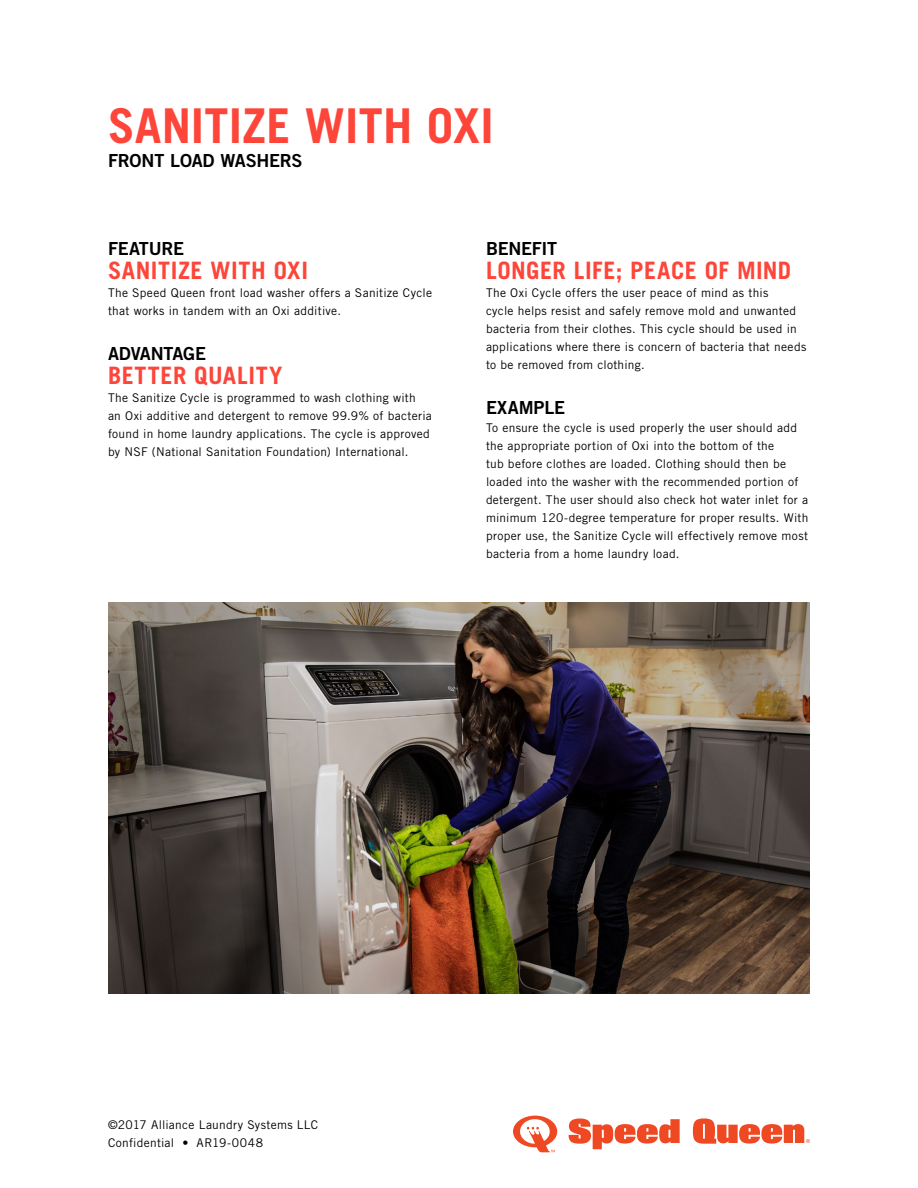
<style>
.page{position:relative;width:918px;height:1188px;background:#fff}
.page>*{position:absolute;margin:0;border:0;box-sizing:border-box;transform-origin:0 0}
.t1{font:700 48px "Trade Gothic LT Std";letter-spacing:.005em;color:#fd4539}
.t2{font:700 24px "Trade Gothic LT Std";letter-spacing:.025em;color:#fd4539}
.t3{font:18px "Trade Gothic LT Std Bd 2";letter-spacing:-.015em;color:#000}
.t4{font:12px/18px "Trade Gothic LT Std";letter-spacing:.025em;color:#000}
</style>
<div class="page">
<img style="left:108px;top:603px;width:702px;height:391px">
<svg style="left:569px;top:1119px;width:111px;height:30px"></svg>
<svg style="left:693px;top:1118px;width:117px;height:26px"></svg>
<svg style="left:513px;top:1116px;width:44px;height:36px"></svg>
<h1 class="t1" style="left:108px;top:96px;width:387px">SANITIZE WITH OXI</h1>
<h3 class="t3" style="left:108px;top:150px;width:196px">FRONT LOAD WASHERS</h3>
<h3 class="t3" style="left:108px;top:237px;width:78px">FEATURE</h3>
<h2 class="t2" style="left:108px;top:256px;width:202px">SANITIZE WITH OXI</h2>
<p class="t4" style="left:108px;top:283px;width:326px">The Speed Queen front load washer offers a Sanitize Cycle that works in tandem with an Oxi additive.</p>
<h3 class="t3" style="left:108px;top:342px;width:100px">ADVANTAGE</h3>
<h2 class="t2" style="left:108px;top:361px;width:176px">BETTER QUALITY</h2>
<p class="t4" style="left:108px;top:388px;width:325px">The Sanitize Cycle is programmed to wash clothing with<br>an Oxi additive and detergent to remove 99.9% of bacteria found in home laundry applications. The cycle is approved by NSF (National Sanitation Foundation) International.</p>
<h3 class="t3" style="left:486px;top:237px;width:73px">BENEFIT</h3>
<h2 class="t2" style="left:486px;top:256px;width:307px">LONGER LIFE; PEACE OF MIND</h2>
<p class="t4" style="left:486px;top:283px;width:322px">The Oxi Cycle offers the user peace of mind as this<br>cycle helps resist and safely remove mold and unwanted bacteria from their clothes. This cycle should be used in applications where there is concern of bacteria that needs to be removed from clothing.</p>
<h3 class="t3" style="left:486px;top:396px;width:81px">EXAMPLE</h3>
<p class="t4" style="left:486px;top:418px;width:324px">To ensure the cycle is used properly the user should add the appropriate portion of Oxi into the bottom of the<br>tub before clothes are loaded. Clothing should then be loaded into the washer with the recommended portion of detergent. The user should also check hot water inlet for a minimum 120-degree temperature for proper results. With proper use, the Sanitize Cycle will effectively remove most bacteria from a home laundry load.</p>
<p class="t4" style="left:108px;top:1116px;width:212px">©2017 Alliance Laundry Systems LLC<br>Confidential • AR19-0048</p>
</div>
